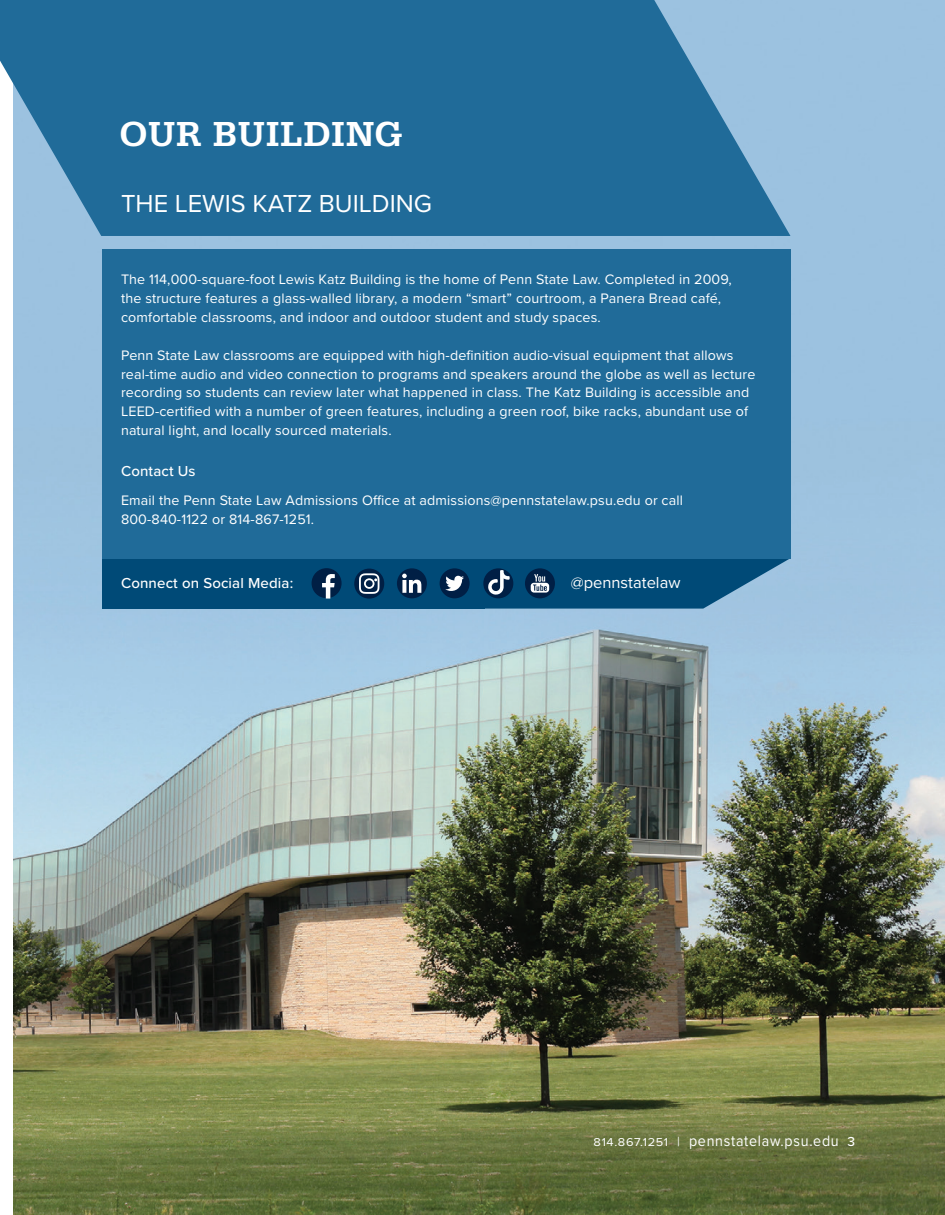
<style>
.page{position:relative;width:945px;height:1215px;background:#fff}
.page>*{position:absolute;margin:0;border:0;box-sizing:border-box;transform-origin:0 0}
.t1{font:500 36px "Serifa";letter-spacing:.02em;color:#fff}
.t2{font:25.5px "Proxima Nova";color:#fff}
.t3{font:16.5px "Proxima Nova";color:#fff}
.t4{font:15.6px "Proxima Nova";letter-spacing:.05em;color:#fff;scale:.91 1}
.t5{font:500 15px "Proxima Nova";letter-spacing:.01em;color:#fff}
.t6{font:14.25px/18.8px "Proxima Nova";letter-spacing:.01em;color:#fff}
.s1{font-size:11.85px}
.s2{font-size:13.5px}
.s3{font-weight:500;font-size:13.5px}
</style>
<div class="page">
<img style="left:14px;top:0;width:931px;height:1215px">
<svg style="left:0;top:0;width:791px;height:236px;background:#3177a2"></svg>
<div style="left:102px;top:442px;width:382px;height:167px;background:#004a77"></div>
<div style="left:102px;top:249px;width:689px;height:309px;background:#206b99"></div>
<div style="left:312px;top:568px;width:30px;height:30px;background:#001f45;border-radius:50%"></div>
<svg style="left:322px;top:574px;width:13px;height:25px"></svg>
<div style="left:354px;top:569px;width:30px;height:30px;background:#001f45;border-radius:50%"></div>
<svg style="left:359px;top:558px;width:432px;height:51px"></svg>
<p class="t1" style="left:120px;top:113px;width:284px">OUR BUILDING</p>
<p class="t2" style="left:121px;top:184px;width:313px">THE LEWIS KATZ BUILDING</p>
<p class="t6" style="left:121px;top:269px;width:612px">The 114,000-square-foot Lewis Katz Building is the home of Penn State Law. Completed in 2009, the structure features a glass-walled library, a modern “smart” courtroom, a Panera Bread café,</p>
<p class="t6" style="left:121px;top:308px;width:481px">comfortable classrooms, and indoor and outdoor student and study spaces.</p>
<p class="t6" style="left:121px;top:345px;width:636px">Penn State Law classrooms are equipped with high-definition audio-visual equipment that allows real-time audio and video connection to programs and speakers around the globe as well as lecture recording so students can review later what happened in class. The Katz Building is accessible and LEED-certified with a number of green features, including a green roof, bike racks, abundant use of natural light, and locally sourced materials.</p>
<p class="t5" style="left:121px;top:459px;width:76px">Contact Us</p>
<p class="t6" style="left:121px;top:490px;width:564px">Email the Penn State Law Admissions Office at admissions@pennstatelaw.psu.edu or call</p>
<p class="t6" style="left:121px;top:509px;width:195px">800-840-1122 or 814-867-1251.</p>
<p class="t5" style="left:121px;top:572px;width:174px">Connect on Social Media:</p>
<p class="t3" style="left:571px;top:571px;width:111px">@pennstatelaw</p>
<p class="t4" style="left:594px;top:1129px;width:289px"><span class="s1">814.867.1251</span> <span class="s2">|</span> pennstatelaw.psu.edu <span class="s3">3</span></p>
</div>
